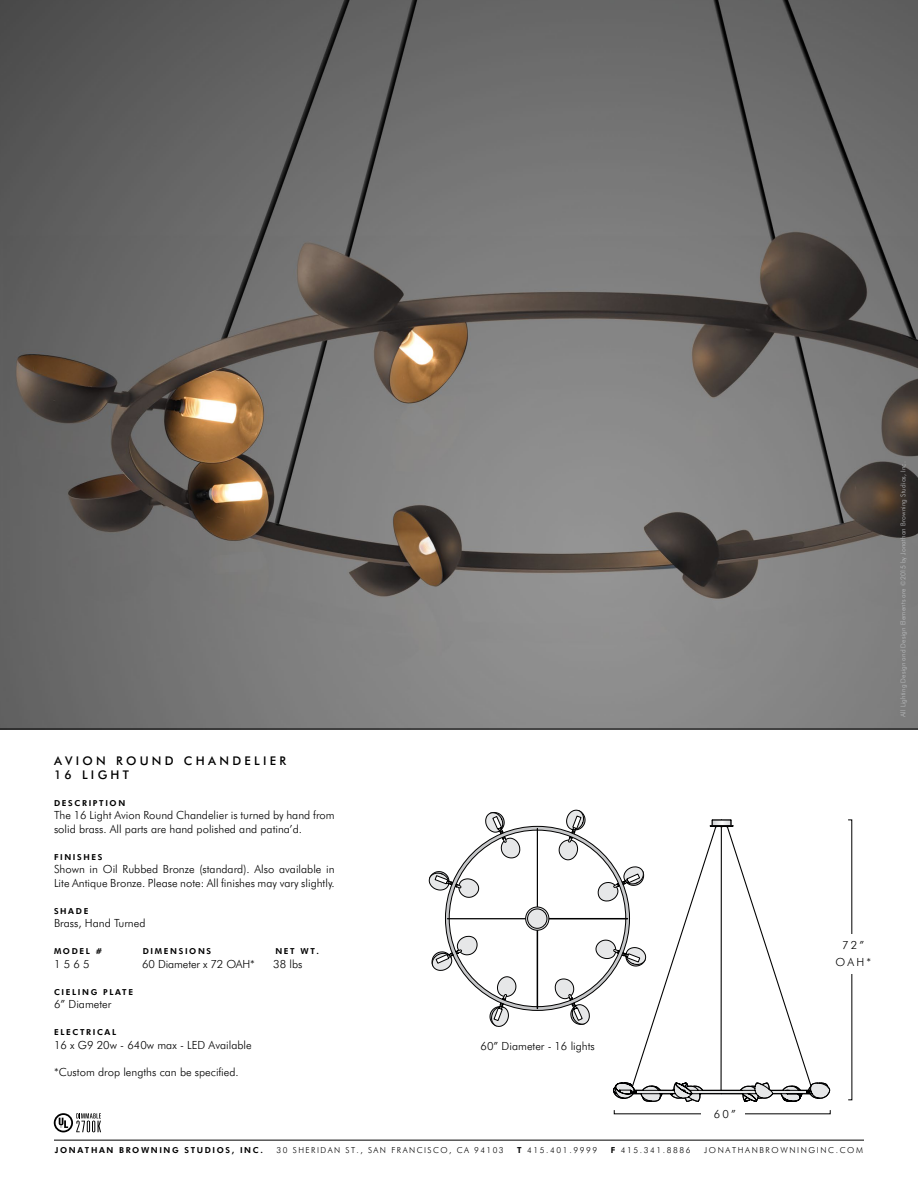
<style>
.page{position:relative;width:918px;height:1188px;background:#fff}
.page>*{position:absolute;margin:0;border:0;box-sizing:border-box;transform-origin:0 0}
.t1{font:500 12px "Futura BT";letter-spacing:.275em;color:#000}
.t2{font:300 11.25px/13.5px "Futura BT";color:#000}
.t3{font:800 8.25px "Futura BT";letter-spacing:.2em;color:#000}
.t4{font:300 8.25px "Futura BT";letter-spacing:.195em;color:#000}
.t5{font:300 8.25px "Futura BT";letter-spacing:.175em;color:#000}
.t6{font:300 6.75px "Futura BT";letter-spacing:.02em;color:#bcbec0}
.s1{font-weight:800}
</style>
<div class="page">
<img style="left:0;top:0;width:918px;height:729px">
<hr style="left:54px;top:1140px;width:810px;height:1px;background:#000">
<hr style="left:0;top:729px;width:918px;height:1px;background:#000">
<svg style="left:54px;top:1113px;width:47px;height:19px"></svg>
<svg style="left:429px;top:810px;width:401px;height:292px"></svg>
<p class="t1" style="left:54px;top:754px;width:234px">AVION ROUND CHANDELIER</p>
<p class="t1" style="left:54px;top:767px;width:77px">16 LIGHT</p>
<p class="t3" style="left:54px;top:798px;width:73px">DESCRIPTION</p>
<p class="t2" style="left:54px;top:808px;width:282px">The 16 Light Avion Round Chandelier is turned by hand from solid brass. All parts are hand polished and patina’d.</p>
<p class="t3" style="left:54px;top:852px;width:50px">FINISHES</p>
<p class="t2" style="left:54px;top:862px;width:282px">Shown in Oil Rubbed Bronze (standard). Also available in<br>Lite Antique Bronze. Please note: All finishes may vary slightly.</p>
<p class="t3" style="left:54px;top:906px;width:36px">SHADE</p>
<p class="t2" style="left:54px;top:916px;width:93px">Brass, Hand Turned</p>
<p class="t3" style="left:54px;top:946px;width:50px">MODEL #</p>
<p class="t3" style="left:143px;top:946px;width:70px">DIMENSIONS</p>
<p class="t3" style="left:275px;top:946px;width:45px">NET WT.</p>
<p class="t2" style="left:54px;top:957px;width:37px">1 5 6 5</p>
<p class="t2" style="left:142px;top:957px;width:114px">60 Diameter x 72 OAH*</p>
<p class="t2" style="left:273px;top:957px;width:31px">38 lbs</p>
<p class="t3" style="left:54px;top:987px;width:81px">CIELING PLATE</p>
<p class="t2" style="left:54px;top:997px;width:59px">6” Diameter</p>
<p class="t3" style="left:54px;top:1027px;width:64px">ELECTRICAL</p>
<p class="t2" style="left:54px;top:1038px;width:199px">16 x G9 20w - 640w max - LED Available</p>
<p class="t2" style="left:54px;top:1065px;width:186px">*Custom drop lengths can be specified.</p>
<p class="t2" style="left:481px;top:1039px;width:116px">60” Diameter - 16 lights</p>
<p class="t2" style="left:714px;top:1108px;width:24px">60”</p>
<p class="t2" style="left:835px;top:937px;width:37px;line-height:16.6px;text-align:center">72”<br>OAH*</p>
<p class="t3" style="left:55px;top:1145px;width:209px">JONATHAN BROWNING STUDIOS, INC.</p>
<p class="t5" style="left:277px;top:1145px;width:229px">30 SHERIDAN ST., SAN FRANCISCO, CA 94103</p>
<p class="t4" style="left:517px;top:1145px;width:82px"><span class="s1">T</span> 415.401.9999</p>
<p class="t4" style="left:611px;top:1145px;width:82px"><span class="s1">F</span> 415.341.8886</p>
<p class="t4" style="left:704px;top:1145px;width:160px">JONATHANBROWNINGINC.COM</p>
<p class="t6" style="left:899px;top:717px;width:257px;rotate:-90deg">All Lighting Design and Design Elements are ©2015 by Jonathan Browning Studios, Inc.</p>
</div>
